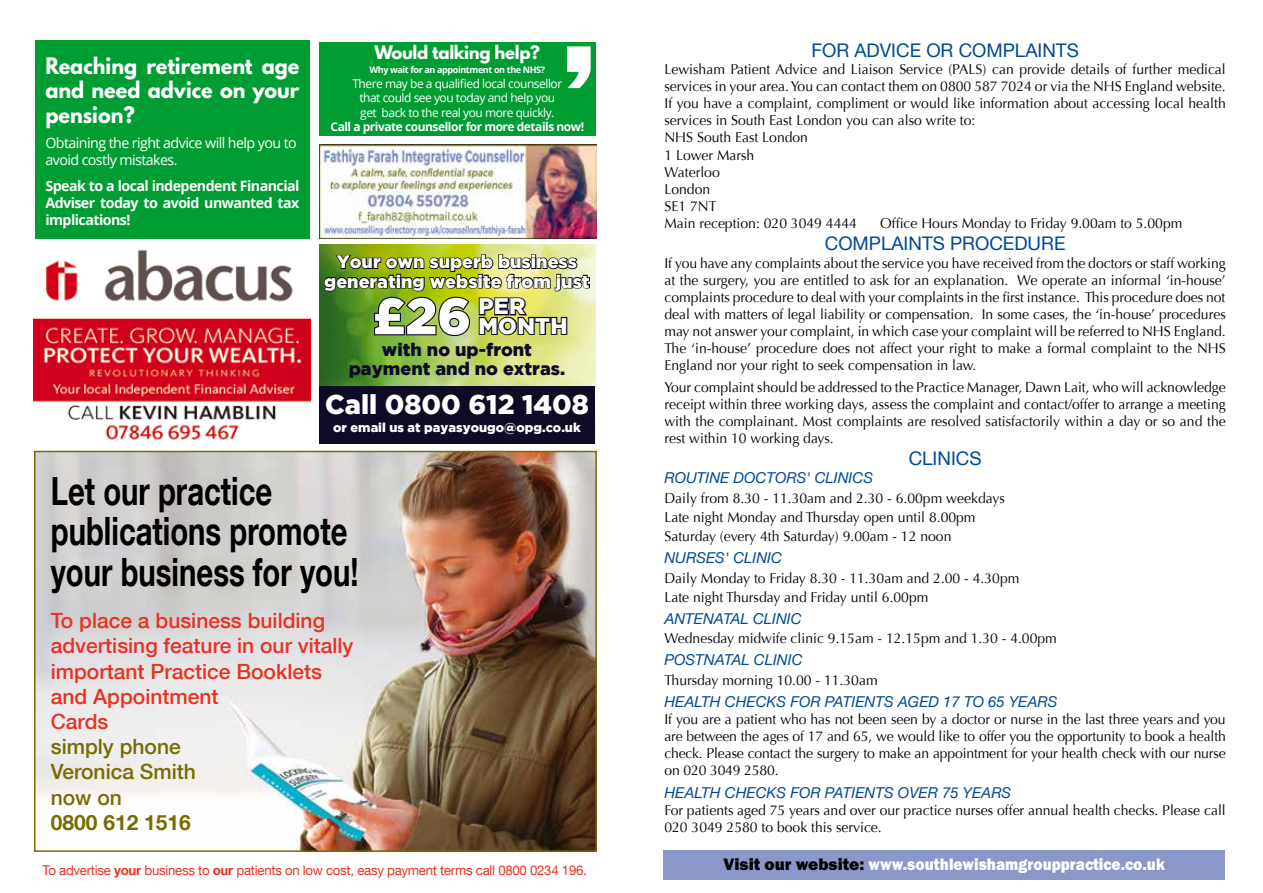
<style>
.page{position:relative;width:1263px;height:893px;background:#fff}
.page>*{position:absolute;margin:0;border:0;box-sizing:border-box;transform-origin:0 0}
.t1{font:900 51px "Gotham";color:#fff}
.t2{font:700 39px/40.5px "Helvetica Neue LT Com";color:#000;scale:.75 1}
.t3{font:900 27px "Gotham";color:#fff}
.t4{font:900 22.5px/19.5px "Gotham";letter-spacing:.015em;color:#fff}
.t5{font:500 21px/25.2px "Helvetica Neue LT Com";color:#e73322}
.t6{font:500 21px/25.2px "Helvetica Neue LT Com";color:#786b00}
.t7{font:700 21px "Helvetica Neue LT Com";color:#786b00}
.t8{font:700 20.25px/24.3px "League Spartan";color:#fff;text-align:justify;scale:.95 1}
.t9{font:18.75px "Helvetica Neue LT Com";color:#00499a}
.t10{font:900 18px/19.5px "Gotham";color:#fff;text-align:center}
.t11{font:900 18px/19.5px "Gotham";color:#0e0b26;text-align:center}
.t12{font:800 17.25px "Franklin Gothic Itc T";color:#fff;scale:.9 1}
.t13{font:700 16.5px "League Spartan";letter-spacing:-.02em;color:#fff}
.t14{font:italic 15px "Helvetica Neue LT Com";color:#00499a}
.t15{font:14.25px/17.1px "Optima";color:#000}
.t16{font:700 14.25px/17.1px "Open Sans";letter-spacing:-.04em;color:#fff;text-align:justify}
.t17{font:14.25px/17.1px "Open Sans";letter-spacing:-.04em;color:#fff}
.t18{font:13.5px "Helvetica Neue LT Com";letter-spacing:-.02em;color:#e83422}
.t19{font:900 12.75px "Gotham";color:#fff}
.t20{font:12px/14.4px "Open Sans";letter-spacing:-.04em;color:#fff;text-align:center}
.t21{font:700 12px "Open Sans";letter-spacing:-.04em;color:#fff}
.t22{font:700 9px "Open Sans";letter-spacing:-.04em;color:#fff}
.s1{font-weight:700}
.s2{color:#000}
</style>
<div class="page">
<div style="left:319px;top:42px;width:276px;height:94px;background:#009d32"></div>
<svg style="left:567px;top:46px;width:24px;height:42px"></svg>
<img style="left:320px;top:145px;width:276px;height:93px">
<div style="left:35px;top:40px;width:275px;height:199px;background:#009d32"></div>
<img style="left:34px;top:249px;width:276px;height:191px">
<img style="left:37px;top:454px;width:557px;height:395px">
<div style="left:34px;top:451px;width:563px;height:401px;border:2px solid #786b00"></div>
<img style="left:319px;top:244px;width:277px;height:200px">
<div style="left:319px;top:387px;width:276px;height:57px;background:#0e0b26"></div>
<img style="left:323px;top:254px;width:268px;height:83px">
<div style="left:663px;top:850px;width:562px;height:30px;background:#8b96c9"></div>
<h3 class="t8" style="left:45px;top:53px;width:269px">Reaching retirement age and need advice on your pension?</h3>
<p class="t17" style="left:45px;top:134px;width:253px">Obtaining the right advice will help you to avoid costly mistakes.</p>
<p class="t16" style="left:45px;top:177px;width:256px">Speak to a local independent Financial Adviser today to avoid unwanted tax implications!</p>
<p class="t13" style="left:374px;top:39px;width:167px">Would talking help?</p>
<p class="t22" style="left:369px;top:64px;width:177px">Why wait for an appointment on the NHS?</p>
<p class="t20" style="left:352px;top:76px;width:211px">There may be a qualified local counsellor that could see you today and help you get back to the real you more quickly.</p>
<p class="t21" style="left:330px;top:118px;width:255px">Call a private counsellor for more details now!</p>
<p class="t10" style="left:324px;top:252px;width:267px">Your own superb business generating website from just</p>
<h1 class="t1" style="left:373px;top:287px;width:100px">£26</h1>
<p class="t11" style="left:349px;top:339px;width:218px">with no up-front payment and no extras.</p>
<h3 class="t3" style="left:325px;top:389px;width:265px">Call 0800 612 1408</h3>
<p class="t19" style="left:333px;top:420px;width:249px">or email us at payasyougo@opg.co.uk</p>
<h3 class="t4" style="left:478px;top:296px;width:91px">PER<br>MONTH</h3>
<h2 class="t2" style="left:51px;top:470px;width:412px">Let our practice publications promote your business for you!</h2>
<h3 class="t5" style="left:51px;top:608px;width:304px">To place a business building advertising feature in our vitally important Practice Booklets and Appointment<br>Cards</h3>
<h3 class="t6" style="left:51px;top:734px;width:147px">simply phone<br>Veronica Smith now on</h3>
<h3 class="t7" style="left:51px;top:809px;width:142px">0800 612 1516</h3>
<p class="t18" style="left:43px;top:862px;width:546px">To advertise <span class="s1">your</span> business to <span class="s1">our</span> patients on low cost, easy payment terms call 0800 0234 196.</p>
<h3 class="t9" style="left:811px;top:39px;width:269px">FOR ADVICE OR COMPLAINTS</h3>
<p class="t15" style="left:664px;top:61px;width:563px">Lewisham Patient Advice and Liaison Service (PALS) can provide details of further medical services in your area. You can contact them on 0800 587 7024 or via the NHS England website.<br>If you have a complaint, compliment or would like information about accessing local health services in South East London you can also write to:<br>NHS South East London<br>1 Lower Marsh<br>Waterloo<br>London<br>SE1 7NT<br>Main reception: 020 3049 4444</p>
<p class="t15" style="left:880px;top:215px;width:304px">Office Hours Monday to Friday 9.00am to 5.00pm</p>
<h3 class="t9" style="left:825px;top:232px;width:242px">COMPLAINTS PROCEDURE</h3>
<p class="t15" style="left:664px;top:254px;width:563px;text-align:justify">If you have any complaints about the service you have received from the doctors or staff working at the surgery, you are entitled to ask for an explanation. We operate an informal ‘in-house’ complaints procedure to deal with your complaints in the first instance. This procedure does not deal with matters of legal liability or compensation. In some cases, the ‘in-house’ procedures may not answer your complaint, in which case your complaint will be referred to NHS England.<br>The ‘in-house’ procedure does not affect your right to make a formal complaint to the NHS England nor your right to seek compensation in law.</p>
<p class="t15" style="left:664px;top:378px;width:563px;text-align:justify">Your complaint should be addressed to the Practice Manager, Dawn Lait, who will acknowledge receipt within three working days, assess the complaint and contact/offer to arrange a meeting with the complainant. Most complaints are resolved satisfactorily within a day or so and the rest within 10 working days.</p>
<h3 class="t9" style="left:909px;top:447px;width:74px">CLINICS</h3>
<p class="t14" style="left:664px;top:469px;width:210px">ROUTINE DOCTORS' CLINICS</p>
<p class="t15" style="left:664px;top:488px;width:342px;line-height:19.2px">Daily from 8.30 - 11.30am and 2.30 - 6.00pm weekdays<br>Late night Monday and Thursday open until 8.00pm<br>Saturday (every 4th Saturday) 9.00am - 12 noon</p>
<p class="t14" style="left:664px;top:549px;width:119px">NURSES' CLINIC</p>
<p class="t15" style="left:664px;top:568px;width:356px;line-height:19.2px">Daily Monday to Friday 8.30 - 11.30am and 2.00 - 4.30pm<br>Late night Thursday and Friday until 6.00pm</p>
<p class="t14" style="left:664px;top:609px;width:139px">ANTENATAL CLINIC</p>
<p class="t15" style="left:664px;top:630px;width:394px">Wednesday midwife clinic 9.15am - 12.15pm and 1.30 - 4.00pm</p>
<p class="t14" style="left:664px;top:651px;width:140px">POSTNATAL CLINIC</p>
<p class="t15" style="left:664px;top:671px;width:215px">Thursday morning 10.00 - 11.30am</p>
<p class="t14" style="left:664px;top:692px;width:394px">HEALTH CHECKS FOR PATIENTS AGED 17 TO 65 YEARS</p>
<p class="t15" style="left:664px;top:711px;width:563px;text-align:justify">If you are a patient who has not been seen by a doctor or nurse in the last three years and you are between the ages of 17 and 65, we would like to offer you the opportunity to book a health check. Please contact the surgery to make an appointment for your health check with our nurse on 020 3049 2580.</p>
<p class="t14" style="left:664px;top:783px;width:348px">HEALTH CHECKS FOR PATIENTS OVER 75 YEARS</p>
<p class="t15" style="left:664px;top:801px;width:563px">For patients aged 75 years and over our practice nurses offer annual health checks. Please call<br>020 3049 2580 to book this service.</p>
<p class="t12" style="left:724px;top:854px;width:492px"><span class="s2">Visit our website:</span> www.southlewishamgrouppractice.co.uk</p>
</div>
